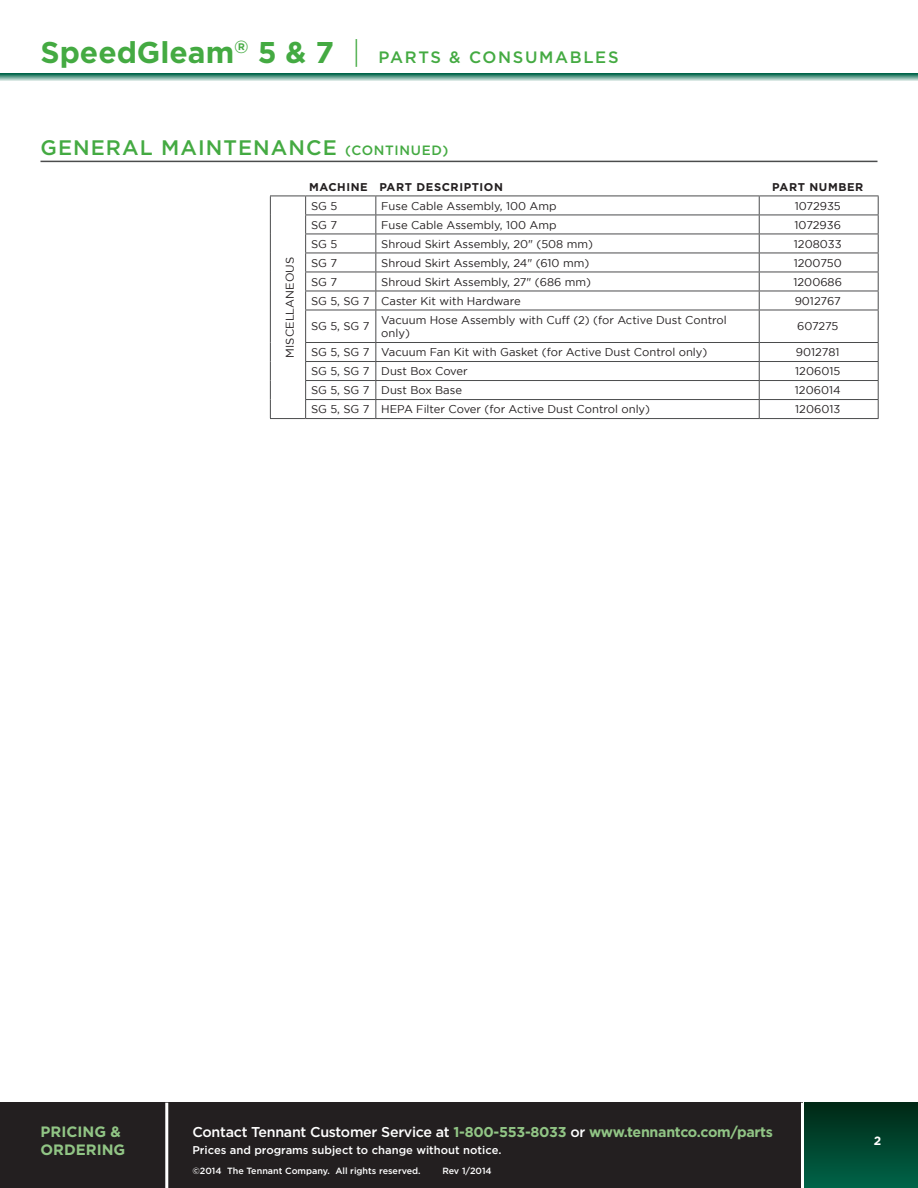
<style>
.page{position:relative;width:918px;height:1188px;background:#fff}
.page>*{position:absolute;margin:0;border:0;box-sizing:border-box;transform-origin:0 0}
.t1{font:500 21px "Gotham";letter-spacing:.05em;color:#44aa42}
.t2{font:500 16.5px "Gotham";letter-spacing:.1em;color:#44aa42}
.t3{font:700 15px/18px "Gotham";color:#91c585}
.t4{font:700 14.25px "Gotham";letter-spacing:-.02em;color:#91c585}
.t5{font:700 12px "Gotham";color:#fff}
.t6{font:11.25px/13.5px "Gotham";color:#231f20}
.t7{font:500 11.25px "Gotham";color:#fff}
.t8{font:700 11.25px "Gotham";letter-spacing:.05em;color:#231f20}
.t9{font:500 9px "Gotham";color:#fff}
.s1{font-weight:700;font-size:30px}
.s2{font-weight:300;font-size:30px}
.s3{font-size:13.5px}
.s4{font-weight:500;color:#fff}
</style>
<div class="page">
<div style="left:0;top:1103px;width:802px;height:85px;background:#231f20"></div>
<div style="left:804px;top:1103px;width:114px;height:85px;background:linear-gradient(to bottom,#002815,#006449)"></div>
<hr style="left:165px;top:1103px;width:3px;height:85px;background:#fff">
<hr style="left:801px;top:1103px;width:3px;height:85px;background:#fff">
<hr style="left:40px;top:161px;width:838px;height:1px;background:#4b4c4d">
<svg style="left:306px;top:197px;width:572px;height:221px"></svg>
<hr style="left:270px;top:196px;width:36px;height:1px;background:#4b4c4d">
<hr style="left:306px;top:196px;width:70px;height:1px;background:#4b4c4d">
<hr style="left:376px;top:196px;width:383px;height:1px;background:#4b4c4d">
<hr style="left:759px;top:196px;width:120px;height:1px;background:#4b4c4d">
<hr style="left:305px;top:215px;width:71px;height:1px;background:#4b4c4d">
<hr style="left:376px;top:215px;width:383px;height:1px;background:#4b4c4d">
<hr style="left:759px;top:215px;width:120px;height:1px;background:#4b4c4d">
<hr style="left:305px;top:234px;width:71px;height:1px;background:#4b4c4d">
<hr style="left:376px;top:234px;width:383px;height:1px;background:#4b4c4d">
<hr style="left:759px;top:234px;width:120px;height:1px;background:#4b4c4d">
<hr style="left:305px;top:253px;width:71px;height:1px;background:#4b4c4d">
<hr style="left:376px;top:253px;width:383px;height:1px;background:#4b4c4d">
<hr style="left:759px;top:253px;width:120px;height:1px;background:#4b4c4d">
<hr style="left:305px;top:272px;width:71px;height:1px;background:#4b4c4d">
<hr style="left:376px;top:272px;width:383px;height:1px;background:#4b4c4d">
<hr style="left:759px;top:272px;width:120px;height:1px;background:#4b4c4d">
<svg style="left:270px;top:196px;width:1px;height:114px"></svg>
<hr style="left:305px;top:291px;width:71px;height:1px;background:#4b4c4d">
<svg style="left:305px;top:196px;width:1px;height:114px"></svg>
<hr style="left:376px;top:291px;width:383px;height:1px;background:#4b4c4d">
<svg style="left:375px;top:196px;width:1px;height:114px"></svg>
<hr style="left:759px;top:291px;width:120px;height:1px;background:#4b4c4d">
<svg style="left:759px;top:196px;width:1px;height:114px"></svg>
<svg style="left:878px;top:196px;width:1px;height:114px"></svg>
<hr style="left:270px;top:310px;width:1px;height:33px;background:#4b4c4d">
<hr style="left:305px;top:310px;width:71px;height:1px;background:#4b4c4d">
<hr style="left:305px;top:310px;width:1px;height:32px;background:#4b4c4d">
<hr style="left:376px;top:310px;width:383px;height:1px;background:#4b4c4d">
<hr style="left:375px;top:310px;width:1px;height:32px;background:#4b4c4d">
<hr style="left:759px;top:310px;width:120px;height:1px;background:#4b4c4d">
<hr style="left:759px;top:310px;width:1px;height:32px;background:#4b4c4d">
<hr style="left:878px;top:310px;width:1px;height:32px;background:#4b4c4d">
<hr style="left:305px;top:342px;width:71px;height:1px;background:#4b4c4d">
<hr style="left:376px;top:342px;width:383px;height:1px;background:#4b4c4d">
<hr style="left:759px;top:342px;width:120px;height:1px;background:#4b4c4d">
<hr style="left:305px;top:361px;width:71px;height:1px;background:#4b4c4d">
<hr style="left:376px;top:361px;width:383px;height:1px;background:#4b4c4d">
<hr style="left:759px;top:361px;width:120px;height:1px;background:#4b4c4d">
<hr style="left:305px;top:380px;width:71px;height:1px;background:#4b4c4d">
<hr style="left:376px;top:380px;width:383px;height:1px;background:#4b4c4d">
<hr style="left:759px;top:380px;width:120px;height:1px;background:#4b4c4d">
<svg style="left:270px;top:343px;width:1px;height:75px"></svg>
<hr style="left:305px;top:399px;width:71px;height:1px;background:#4b4c4d">
<svg style="left:305px;top:343px;width:1px;height:75px"></svg>
<hr style="left:376px;top:399px;width:383px;height:1px;background:#4b4c4d">
<svg style="left:375px;top:343px;width:1px;height:75px"></svg>
<hr style="left:759px;top:399px;width:120px;height:1px;background:#4b4c4d">
<svg style="left:759px;top:343px;width:1px;height:75px"></svg>
<svg style="left:878px;top:343px;width:1px;height:75px"></svg>
<hr style="left:270px;top:418px;width:36px;height:1px;background:#4b4c4d">
<hr style="left:306px;top:418px;width:70px;height:1px;background:#4b4c4d">
<hr style="left:376px;top:418px;width:383px;height:1px;background:#4b4c4d">
<hr style="left:759px;top:418px;width:120px;height:1px;background:#4b4c4d">
<svg style="left:0;top:73px;width:918px;height:8px;background:#67a392"></svg>
<p class="t2" style="left:40px;top:47px;width:580px"><span class="s1">SpeedGleam</span><sup>®</sup> <span class="s1">5 &amp; 7</span> <span class="s2">|</span> PARTS &amp; CONSUMABLES</p>
<p class="t1" style="left:40px;top:136px;width:409px">GENERAL MAINTENANCE <span class="s3">(CONTINUED)</span></p>
<p class="t8" style="left:309px;top:180px;width:60px">MACHINE</p>
<p class="t8" style="left:379px;top:180px;width:125px">PART DESCRIPTION</p>
<p class="t8" style="left:772px;top:180px;width:92px">PART NUMBER</p>
<p class="t6" style="left:283px;top:358px;width:102px;rotate:-90deg">MISCELLANEOUS</p>
<p class="t6" style="left:311px;top:199px;width:28px">SG 5</p>
<p class="t6" style="left:381px;top:199px;width:177px">Fuse Cable Assembly, 100 Amp</p>
<p class="t6" style="left:795px;top:199px;width:47px">1072935</p>
<p class="t6" style="left:311px;top:218px;width:28px">SG 7</p>
<p class="t6" style="left:381px;top:218px;width:177px">Fuse Cable Assembly, 100 Amp</p>
<p class="t6" style="left:795px;top:218px;width:48px">1072936</p>
<p class="t6" style="left:311px;top:237px;width:28px">SG 5</p>
<p class="t6" style="left:381px;top:237px;width:213px">Shroud Skirt Assembly, 20" (508 mm)</p>
<p class="t6" style="left:794px;top:237px;width:49px">1208033</p>
<p class="t6" style="left:311px;top:256px;width:28px">SG 7</p>
<p class="t6" style="left:381px;top:256px;width:210px">Shroud Skirt Assembly, 24" (610 mm)</p>
<p class="t6" style="left:794px;top:256px;width:49px">1200750</p>
<p class="t6" style="left:311px;top:275px;width:28px">SG 7</p>
<p class="t6" style="left:381px;top:275px;width:211px">Shroud Skirt Assembly, 27" (686 mm)</p>
<p class="t6" style="left:794px;top:275px;width:50px">1200686</p>
<p class="t6" style="left:311px;top:294px;width:60px">SG 5, SG 7</p>
<p class="t6" style="left:381px;top:294px;width:141px">Caster Kit with Hardware</p>
<p class="t6" style="left:795px;top:294px;width:48px">9012767</p>
<p class="t6" style="left:311px;top:319px;width:60px">SG 5, SG 7</p>
<p class="t6" style="left:381px;top:313px;width:347px">Vacuum Hose Assembly with Cuff (2) (for Active Dust Control only)</p>
<p class="t6" style="left:797px;top:319px;width:43px">607275</p>
<p class="t6" style="left:311px;top:345px;width:60px">SG 5, SG 7</p>
<p class="t6" style="left:381px;top:345px;width:328px">Vacuum Fan Kit with Gasket (for Active Dust Control only)</p>
<p class="t6" style="left:796px;top:345px;width:45px">9012781</p>
<p class="t6" style="left:311px;top:364px;width:60px">SG 5, SG 7</p>
<p class="t6" style="left:381px;top:364px;width:88px">Dust Box Cover</p>
<p class="t6" style="left:795px;top:364px;width:46px">1206015</p>
<p class="t6" style="left:311px;top:383px;width:60px">SG 5, SG 7</p>
<p class="t6" style="left:381px;top:383px;width:82px">Dust Box Base</p>
<p class="t6" style="left:795px;top:383px;width:47px">1206014</p>
<p class="t6" style="left:311px;top:402px;width:60px">SG 5, SG 7</p>
<p class="t6" style="left:381px;top:402px;width:270px">HEPA Filter Cover (for Active Dust Control only)</p>
<p class="t6" style="left:795px;top:402px;width:46px">1206013</p>
<p class="t3" style="left:40px;top:1122px;width:86px">PRICING &amp;<br>ORDERING</p>
<p class="t4" style="left:192px;top:1123px;width:582px"><span class="s4">Contact Tennant Customer Service at</span> 1-800-553-8033 <span class="s4">or</span> www.tennantco.com/parts</p>
<p class="t7" style="left:192px;top:1144px;width:310px">Prices and programs subject to change without notice.</p>
<p class="t9" style="left:192px;top:1165px;width:230px">©2014 The Tennant Company. All rights reserved.</p>
<p class="t9" style="left:442px;top:1165px;width:51px">Rev 1/2014</p>
<p class="t5" style="left:874px;top:1134px;width:9px">2</p>
</div>
